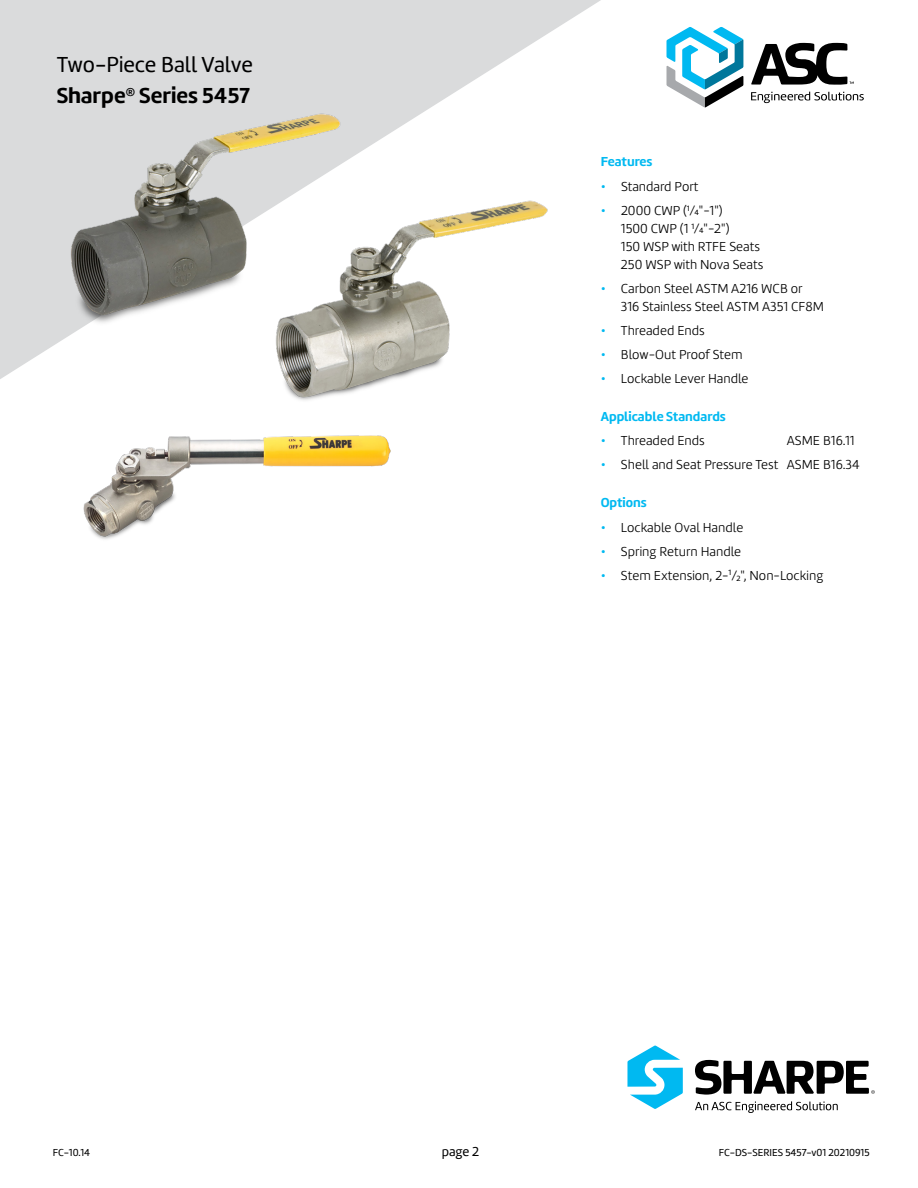
<style>
.page{position:relative;width:918px;height:1188px;background:#fff}
.page>*{position:absolute;margin:0;border:0;box-sizing:border-box;transform-origin:0 0}
.t1{font:22.5px/30.8px "Marine";color:#000}
.t2{font:300 13.5px/18px "Marine";color:#000}
.t3{font:700 13.5px "Marine";color:#00b9f1}
.t4{font:13.5px "Marine";color:#000}
.t5{font:10.5px "Marine";color:#000}
.s1{font-weight:700}
.s2{color:#00b9f1}
.s3{font-weight:400;font-size:7.8px}
</style>
<div class="page">
<svg style="left:0;top:0;width:601px;height:379px;fill:#dadbdc"></svg>
<svg style="left:751px;top:43px;width:113px;height:60px"></svg>
<svg style="left:667px;top:27px;width:76px;height:80px"></svg>
<svg style="left:695px;top:1101px;width:143px;height:12px"></svg>
<svg style="left:695px;top:1060px;width:180px;height:35px"></svg>
<svg style="left:627px;top:1045px;width:56px;height:64px"></svg>
<img style="left:60px;top:103px;width:290px;height:239px">
<img style="left:264px;top:187px;width:294px;height:213px">
<img style="left:83px;top:435px;width:308px;height:105px">
<h1 class="t1" style="left:57px;top:50px;width:198px">Two-Piece Ball Valve<br><span class="s1">Sharpe</span><sup>®</sup> <span class="s1">Series 5457</span></h1>
<p class="t3" style="left:601px;top:153px;width:53px">Features</p>
<p class="t2" style="left:601px;top:178px;width:99px"><span class="s2">•</span> Standard Port</p>
<p class="t2" style="left:621px;top:202px;width:144px;text-indent:-20px"><span class="s2">•</span> 2000 CWP (<sup>1</sup>/<span class="s3">4</span>"-1")<br>1500 CWP (1 <sup>1</sup>/<span class="s3">4</span>"-2")<br>150 WSP with RTFE Seats<br>250 WSP with Nova Seats</p>
<p class="t2" style="left:621px;top:280px;width:205px;text-indent:-20px"><span class="s2">•</span> Carbon Steel ASTM A216 WCB or<br>316 Stainless Steel ASTM A351 CF8M</p>
<p class="t2" style="left:601px;top:322px;width:106px"><span class="s2">•</span> Threaded Ends</p>
<p class="t2" style="left:601px;top:346px;width:143px"><span class="s2">•</span> Blow-Out Proof Stem</p>
<p class="t2" style="left:601px;top:370px;width:149px"><span class="s2">•</span> Lockable Lever Handle</p>
<p class="t3" style="left:601px;top:407px;width:127px">Applicable Standards</p>
<p class="t2" style="left:601px;top:432px;width:106px"><span class="s2">•</span> Threaded Ends</p>
<p class="t2" style="left:787px;top:432px;width:69px">ASME B16.11</p>
<p class="t2" style="left:601px;top:456px;width:261px"><span class="s2">•</span> Shell and Seat Pressure Test ASME B16.34</p>
<p class="t3" style="left:601px;top:494px;width:48px">Options</p>
<p class="t2" style="left:601px;top:518px;width:144px"><span class="s2">•</span> Lockable Oval Handle</p>
<p class="t2" style="left:601px;top:542px;width:142px"><span class="s2">•</span> Spring Return Handle</p>
<p class="t2" style="left:601px;top:566px;width:224px"><span class="s2">•</span> Stem Extension, 2-<sup>1</sup>/<sub>2</sub>", Non-Locking</p>
<p class="t5" style="left:53px;top:1146px;width:39px">FC-10.14</p>
<p class="t4" style="left:442px;top:1143px;width:39px">page 2</p>
<p class="t5" style="left:719px;top:1146px;width:152px">FC-DS-SERIES 5457-v01 20210915</p>
</div>
